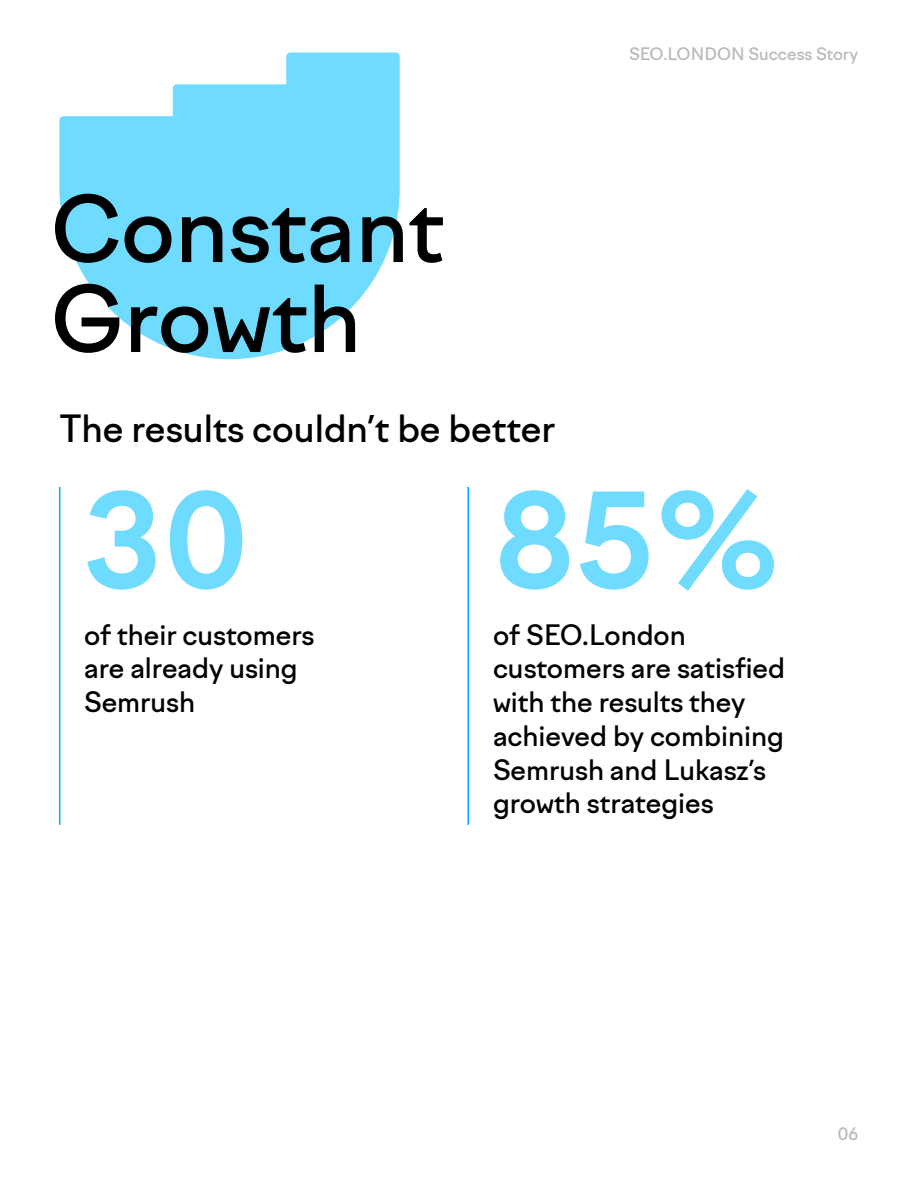
<style>
.page{position:relative;width:918px;height:1188px;background:#fff}
.page>*{position:absolute;margin:0;border:0;box-sizing:border-box;transform-origin:0 0}
.t1{font:700 129px "Factor A";color:#6edbff}
.t2{font:500 90px/90px "Factor A";color:#000}
.t3{font:500 36px "Factor A";color:#000}
.t4{font:500 27px/33.8px "Factor A";color:#000}
.t5{font:500 16.5px "Factor A";color:#b9b9b9}
</style>
<div class="page">
<svg style="left:59px;top:53px;width:341px;height:307px;fill:#6edbff"></svg>
<div style="left:84px;top:291px;width:24px;height:20px;background:#fff"></div>
<div style="left:64px;top:213px;width:24px;height:38px;background:#6edbff"></div>
<hr style="left:59px;top:487px;width:1px;height:338px;background:#00a9ff">
<hr style="left:468px;top:487px;width:1px;height:338px;background:#00a9ff">
<h2 class="t2" style="left:50px;top:187px;width:396px">Constant<br>Growth</h2>
<h3 class="t3" style="left:59px;top:408px;width:497px">The results couldn’t be better</h3>
<p class="t5" style="left:629px;top:44px;width:231px">SEO.LONDON Success Story</p>
<h1 class="t1" style="left:84px;top:465px;width:167px">30</h1>
<h1 class="t1" style="left:493px;top:465px;width:290px">85%</h1>
<p class="t4" style="left:84px;top:619px;width:232px">of their customers are already using<br>Semrush</p>
<p class="t4" style="left:493px;top:619px;width:294px">of SEO.London customers are satisfied with the results they achieved by combining<br>Semrush and Lukasz’s growth strategies</p>
<p class="t5" style="left:837px;top:1124px;width:23px">06</p>
</div>
